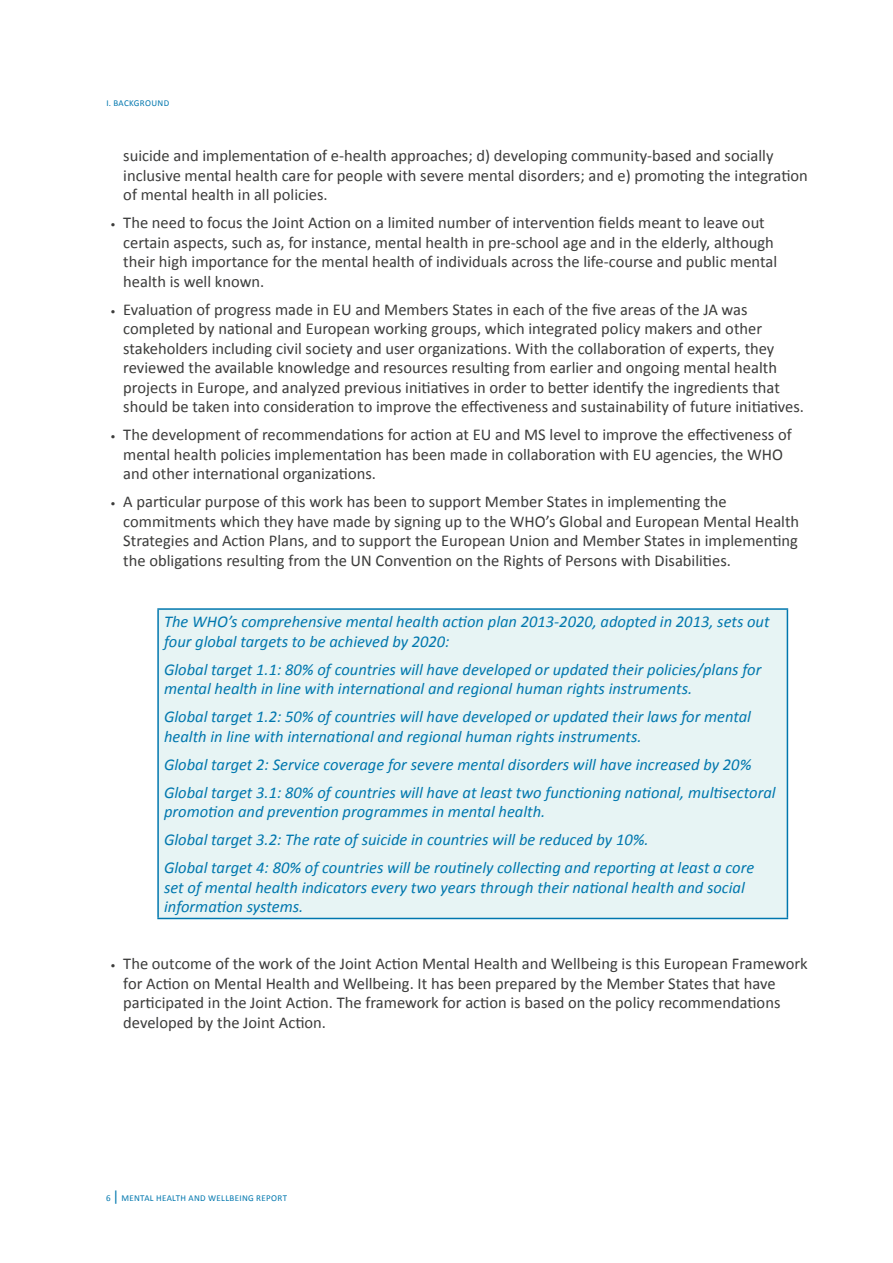
<style>
.page{position:relative;width:893px;height:1263px;background:#fff}
.page>*{position:absolute;margin:0;border:0;box-sizing:border-box;transform-origin:0 0}
.t1{font:16.5px/19.5px "Calibri";color:#3c3c3b}
.t2{font:italic 16.5px/19.5px "Calibri";color:#0077ae}
.t3{font:9px "Calibri";letter-spacing:.04em;color:#0077ae}
.s1{font-size:10.5px}
.s2{font-size:15px}
</style>
<div class="page">
<div style="left:158px;top:609px;width:629px;height:309px;background:#e7f4f4"></div>
<hr style="left:157px;top:608px;width:631px;height:2px;background:#0077ae">
<hr style="left:157px;top:610px;width:2px;height:308px;background:#0077ae">
<hr style="left:787px;top:610px;width:1px;height:308px;background:#0077ae">
<hr style="left:157px;top:918px;width:631px;height:1px;background:#0077ae">
<p class="t3" style="left:106px;top:98px;width:64px">I. BACKGROUND</p>
<p class="t1" style="left:123px;top:146px;width:686px">suicide and implementation of e-health approaches; d) developing community-based and socially inclusive mental health care for people with severe mental disorders; and e) promoting the integration of mental health in all policies.</p>
<p class="t1" style="left:123px;top:213px;width:655px;text-indent:-13px"><span class="s1">•</span> The need to focus the Joint Action on a limited number of intervention fields meant to leave out certain aspects, such as, for instance, mental health in pre-school age and in the elderly, although their high importance for the mental health of individuals across the life-course and public mental health is well known.</p>
<p class="t1" style="left:123px;top:300px;width:682px;text-indent:-13px"><span class="s1">•</span> Evaluation of progress made in EU and Members States in each of the five areas of the JA was completed by national and European working groups, which integrated policy makers and other stakeholders including civil society and user organizations. With the collaboration of experts, they reviewed the available knowledge and resources resulting from earlier and ongoing mental health projects in Europe, and analyzed previous initiatives in order to better identify the ingredients that should be taken into consideration to improve the effectiveness and sustainability of future initiatives.</p>
<p class="t1" style="left:123px;top:425px;width:670px;text-indent:-13px"><span class="s1">•</span> The development of recommendations for action at EU and MS level to improve the effectiveness of mental health policies implementation has been made in collaboration with EU agencies, the WHO and other international organizations.</p>
<p class="t1" style="left:123px;top:492px;width:677px;text-indent:-13px"><span class="s1">•</span> A particular purpose of this work has been to support Member States in implementing the commitments which they have made by signing up to the WHO’s Global and European Mental Health Strategies and Action Plans, and to support the European Union and Member States in implementing the obligations resulting from the UN Convention on the Rights of Persons with Disabilities.</p>
<p class="t2" style="left:164px;top:612px;width:607px">The WHO’s comprehensive mental health action plan 2013-2020, adopted in 2013, sets out four global targets to be achieved by 2020:</p>
<p class="t2" style="left:164px;top:659px;width:599px">Global target 1.1: 80% of countries will have developed or updated their policies/plans for mental health in line with international and regional human rights instruments.</p>
<p class="t2" style="left:164px;top:707px;width:588px">Global target 1.2: 50% of countries will have developed or updated their laws for mental health in line with international and regional human rights instruments.</p>
<p class="t2" style="left:164px;top:750px;width:613px;line-height:28px">Global target 2: Service coverage for severe mental disorders will have increased by 20%<br>Global target 3.1: 80% of countries will have at least two functioning national, multisectoral</p>
<p class="t2" style="left:164px;top:797px;width:592px;line-height:28px">promotion and prevention programmes in mental health.<br>Global target 3.2: The rate of suicide in countries will be reduced by 10%.<br>Global target 4: 80% of countries will be routinely collecting and reporting at least a core</p>
<p class="t2" style="left:164px;top:877px;width:582px">set of mental health indicators every two years through their national health and social information systems.</p>
<p class="t1" style="left:123px;top:954px;width:686px;text-indent:-13px"><span class="s1">•</span> The outcome of the work of the Joint Action Mental Health and Wellbeing is this European Framework for Action on Mental Health and Wellbeing. It has been prepared by the Member States that have participated in the Joint Action. The framework for action is based on the policy recommendations developed by the Joint Action.</p>
<p class="t3" style="left:106px;top:1192px;width:182px">6 <span class="s2">|</span> MENTAL HEALTH AND WELLBEING REPORT</p>
</div>
